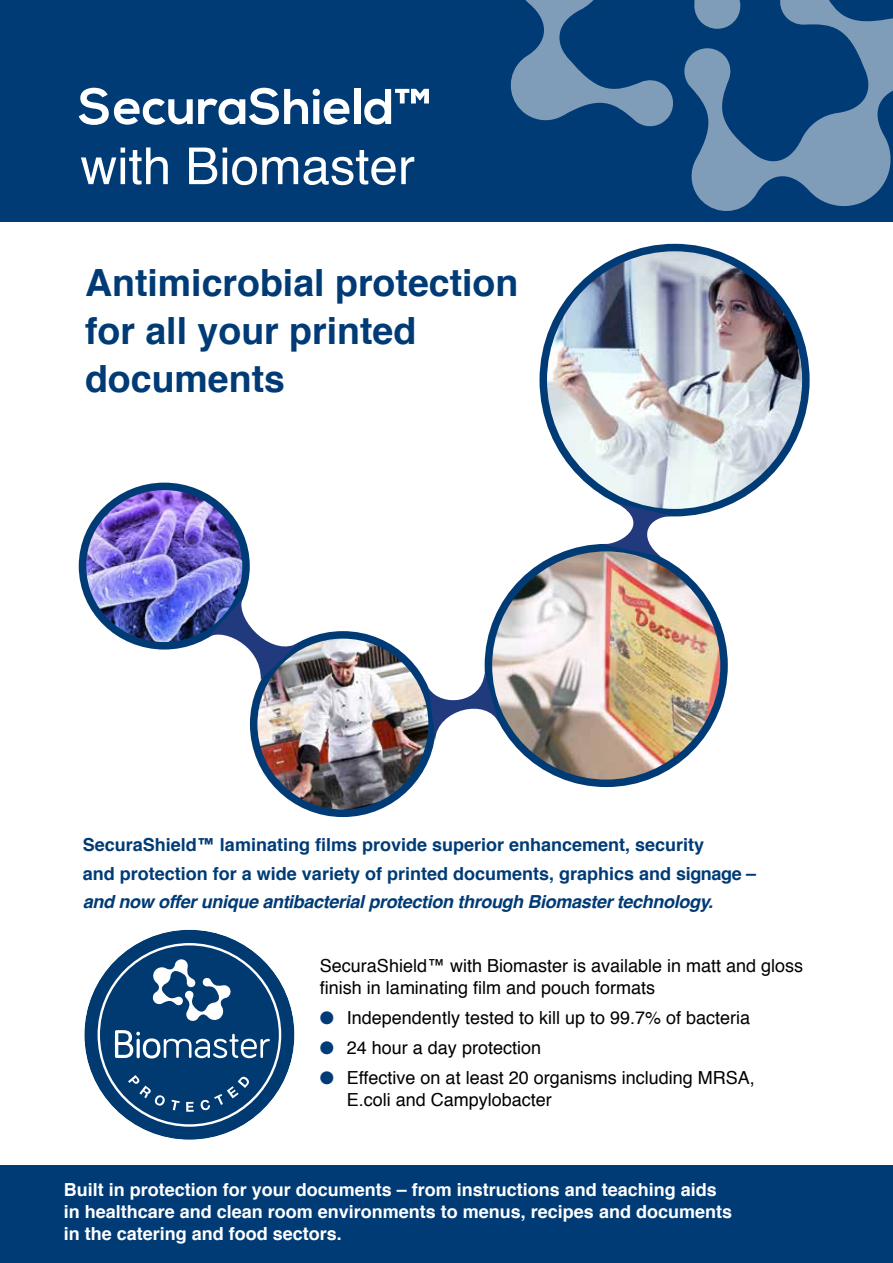
<style>
.page{position:relative;width:893px;height:1263px;background:#fff}
.page>*{position:absolute;margin:0;border:0;box-sizing:border-box;transform-origin:0 0}
.t1{font:51px "Helvetica";color:#fff}
.t2{font:700 37.5px/48px "Helvetica";color:#003b75}
.t3{font:18px/21.6px "Helvetica";color:#000}
.t4{font:700 18px/21.6px "Helvetica";color:#fff}
.t5{font:700 18px/28.5px "Helvetica";color:#003b75}
.t6{font:italic 700 18px "Helvetica";letter-spacing:-.02em;color:#003b75}
.s1{color:#003b75}
</style>
<div class="page">
<svg style="left:84px;top:930px;width:210px;height:210px"></svg>
<img style="left:488px;top:548px;width:234px;height:235px">
<div style="left:485px;top:544px;width:243px;height:243px;border:8px solid #003b75;border-radius:50%"></div>
<img style="left:82px;top:486px;width:164px;height:156px">
<div style="left:79px;top:483px;width:171px;height:166px;border:8px solid #003b75;border-radius:50%"></div>
<img style="left:254px;top:635px;width:178px;height:178px;border-radius:89px">
<div style="left:250px;top:631px;width:186px;height:186px;border:8px solid #003b75;border-radius:50%"></div>
<img style="left:547px;top:251px;width:259px;height:262px">
<div style="left:539px;top:244px;width:271px;height:272px;border:8px solid #003b75;border-radius:50%"></div>
<svg style="left:207px;top:599px;width:93px;height:81px"></svg>
<svg style="left:429px;top:673px;width:70px;height:67px"></svg>
<svg style="left:600px;top:503px;width:73px;height:54px"></svg>
<div style="left:0;top:1166px;width:893px;height:97px;background:#003b75"></div>
<div style="left:0;top:0;width:893px;height:222px;background:#003b75"></div>
<svg style="left:510px;top:0;width:383px;height:211px"></svg>
<svg style="left:79px;top:88px;width:271px;height:37px"></svg>
<div style="left:354px;top:89px;width:6px;height:35px;background:#fff"></div>
<svg style="left:364px;top:89px;width:65px;height:36px"></svg>
<h1 class="t1" style="left:80px;top:127px;width:336px">with Biomaster</h1>
<h2 class="t2" style="left:85px;top:259px;width:435px">Antimicrobial protection for all your printed documents</h2>
<p class="t5" style="left:83px;top:831px;width:675px">SecuraShield™ laminating films provide superior enhancement, security<br>and protection for a wide variety of printed documents, graphics and signage –</p>
<p class="t6" style="left:83px;top:887px;width:632px">and now offer unique antibacterial protection through Biomaster technology.</p>
<p class="t3" style="left:320px;top:956px;width:485px">SecuraShield™ with Biomaster is available in matt and gloss finish in laminating film and pouch formats</p>
<p class="t3" style="left:320px;top:1007px;width:432px"><span class="s1">●</span> Independently tested to kill up to 99.7% of bacteria</p>
<p class="t3" style="left:320px;top:1037px;width:223px"><span class="s1">●</span> 24 hour a day protection</p>
<p class="t3" style="left:347px;top:1068px;width:409px;text-indent:-27px"><span class="s1">●</span> Effective on at least 20 organisms including MRSA,<br>E.coli and Campylobacter</p>
<p class="t4" style="left:64px;top:1179px;width:670px">Built in protection for your documents – from instructions and teaching aids in healthcare and clean room environments to menus, recipes and documents in the catering and food sectors.</p>
</div>
